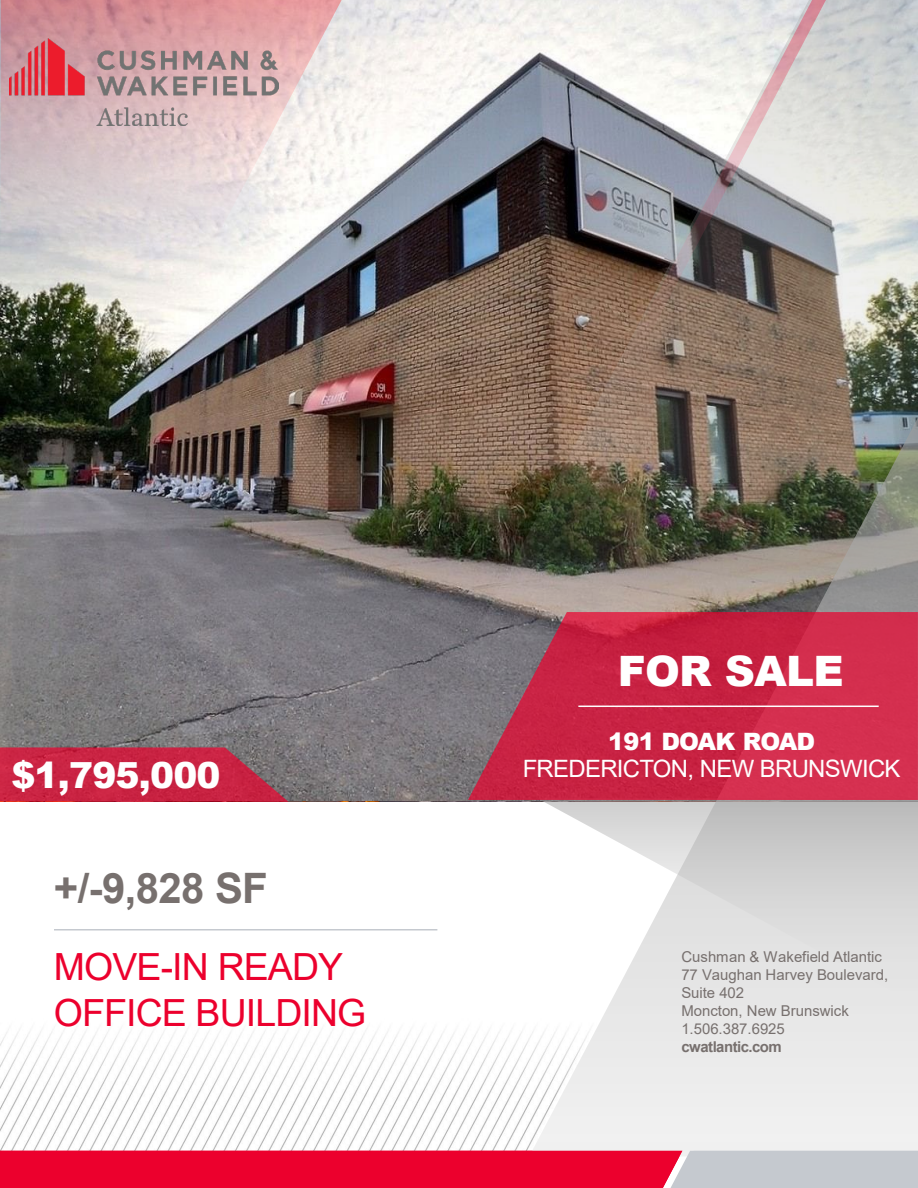
<style>
.page{position:relative;width:918px;height:1188px;background:#fff}
.page>*{position:absolute;margin:0;border:0;box-sizing:border-box;transform-origin:0 0}
.t1{font:700 42px "Arial";color:#77706e}
.t2{font:900 42px "Arial";letter-spacing:-.02em;color:#fff}
.t3{font:37.5px/45.6px "Arial";letter-spacing:-.025em;color:#ec002d}
.t4{font:900 36px "Arial";letter-spacing:-.02em;color:#fff}
.t5{font:24px "Arial";letter-spacing:-.03em;color:#fff}
.t6{font:900 24px "Arial";letter-spacing:-.035em;color:#fff}
.t7{font:15px/18px "Arial";color:#77706e}
.t8{font:700 15px "Arial";letter-spacing:-.035em;color:#77706e}
</style>
<div class="page">
<img style="left:0;top:1029px;width:529px;height:122px">
<img style="left:0;top:0;width:387px;height:800px">
<svg style="left:529px;top:1005px;width:389px;height:146px"></svg>
<svg style="left:545px;top:802px;width:373px;height:203px"></svg>
<svg style="left:1px;top:0;width:341px;height:270px"></svg>
<img style="left:387px;top:0;width:531px;height:802px">
<svg style="left:0;top:1151px;width:918px;height:37px"></svg>
<svg style="left:468px;top:612px;width:450px;height:188px"></svg>
<hr style="left:578px;top:706px;width:301px;height:1px;background:#fff">
<hr style="left:54px;top:929px;width:383px;height:2px;background:#c5c9cf">
<svg style="left:622px;top:0;width:204px;height:361px"></svg>
<img style="left:9px;top:38px;width:270px;height:87px">
<svg style="left:0;top:747px;width:289px;height:55px"></svg>
<p class="t4" style="left:11px;top:749px;width:211px">$1,795,000</p>
<p class="t1" style="left:54px;top:858px;width:215px">+/-9,828 SF</p>
<p class="t3" style="left:54px;top:944px;width:314px">MOVE-IN READY<br>OFFICE BUILDING</p>
<p class="t2" style="left:618px;top:640px;width:227px">FOR SALE</p>
<p class="t6" style="left:608px;top:724px;width:208px">191 DOAK ROAD</p>
<p class="t5" style="left:523px;top:752px;width:379px">FREDERICTON, NEW BRUNSWICK</p>
<p class="t7" style="left:681px;top:947px;width:202px">Cushman &amp; Wakefield Atlantic</p>
<p class="t7" style="left:681px;top:965px;width:208px">77 Vaughan Harvey Boulevard,<br>Suite 402</p>
<p class="t7" style="left:681px;top:1002px;width:169px">Moncton, New Brunswick</p>
<p class="t7" style="left:681px;top:1020px;width:105px">1.506.387.6925</p>
<p class="t8" style="left:681px;top:1036px;width:102px">cwatlantic.com</p>
</div>
